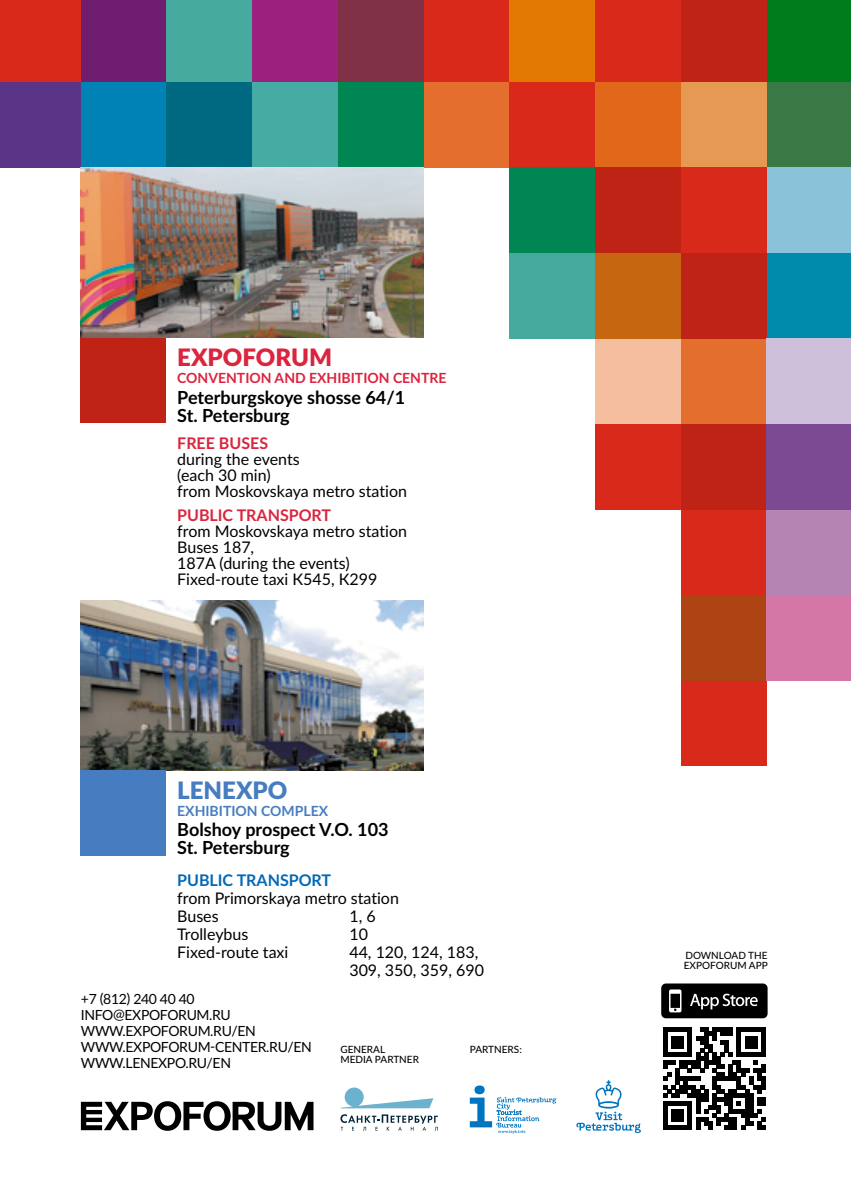
<style>
.page{position:relative;width:851px;height:1191px;background:#fff}
.page>*{position:absolute;margin:0;border:0;box-sizing:border-box;transform-origin:0 0}
.t1{font:900 24px "Lato";color:#db243e}
.t2{font:900 24px "Lato";color:#467dc0}
.t3{font:700 18px/18px "Lato";color:#000}
.t4{font:16px/16px "Lato";color:#000}
.t5{font:700 16px "Lato";color:#db243e}
.t6{font:700 16px "Lato";color:#0269b5}
.t7{font:14px/16px "Lato";letter-spacing:-.025em;color:#000}
.t8{font:700 14px "Lato";color:#db243e}
.t9{font:700 14px "Lato";color:#467dc0}
.t10{font:500 10px/10px "Lato";color:#000}
</style>
<div class="page">
<div style="left:766px;top:253px;width:84px;height:85px;background:#008aab"></div>
<div style="left:595px;top:424px;width:86px;height:85px;background:#d8291a"></div>
<div style="left:595px;top:338px;width:86px;height:86px;background:#f5be9f"></div>
<div style="left:595px;top:253px;width:86px;height:85px;background:#c76611"></div>
<div style="left:681px;top:680px;width:85px;height:85px;background:#d8291a"></div>
<div style="left:681px;top:595px;width:85px;height:85px;background:#ae4414"></div>
<div style="left:681px;top:509px;width:85px;height:86px;background:#d8291a"></div>
<div style="left:681px;top:424px;width:85px;height:85px;background:#be2315"></div>
<div style="left:681px;top:338px;width:85px;height:86px;background:#e36e2d"></div>
<div style="left:681px;top:253px;width:85px;height:85px;background:#be2315"></div>
<div style="left:766px;top:595px;width:84px;height:85px;background:#d477a6"></div>
<div style="left:766px;top:509px;width:84px;height:86px;background:#b684b2"></div>
<div style="left:766px;top:424px;width:84px;height:85px;background:#7c4a93"></div>
<div style="left:766px;top:338px;width:84px;height:86px;background:#cec0db"></div>
<div style="left:423px;top:0;width:86px;height:82px;background:#d8291a"></div>
<div style="left:338px;top:0;width:85px;height:82px;background:#813146"></div>
<div style="left:252px;top:0;width:86px;height:82px;background:#9c217e"></div>
<div style="left:166px;top:0;width:86px;height:82px;background:#46ab9e"></div>
<div style="left:80px;top:0;width:86px;height:82px;background:#701c6f"></div>
<div style="left:0;top:0;width:80px;height:82px;background:#d8291a"></div>
<div style="left:423px;top:82px;width:86px;height:86px;background:#e36e2d"></div>
<div style="left:338px;top:82px;width:85px;height:86px;background:#008653"></div>
<div style="left:252px;top:82px;width:86px;height:86px;background:#46aca3"></div>
<div style="left:166px;top:82px;width:86px;height:86px;background:#006982"></div>
<div style="left:80px;top:82px;width:86px;height:86px;background:#0083b4"></div>
<div style="left:0;top:82px;width:80px;height:86px;background:#5a3487"></div>
<div style="left:766px;top:0;width:84px;height:82px;background:#007c1d"></div>
<div style="left:681px;top:0;width:85px;height:82px;background:#be2315"></div>
<div style="left:595px;top:0;width:86px;height:82px;background:#d8291a"></div>
<div style="left:509px;top:0;width:86px;height:82px;background:#e37802"></div>
<div style="left:766px;top:82px;width:84px;height:86px;background:#387945"></div>
<div style="left:681px;top:82px;width:85px;height:86px;background:#e69953"></div>
<div style="left:595px;top:82px;width:86px;height:86px;background:#e1681a"></div>
<div style="left:509px;top:82px;width:86px;height:86px;background:#d8291a"></div>
<div style="left:766px;top:168px;width:84px;height:85px;background:#8ac3d9"></div>
<div style="left:681px;top:168px;width:85px;height:85px;background:#d8291a"></div>
<div style="left:595px;top:168px;width:86px;height:85px;background:#be2315"></div>
<div style="left:509px;top:168px;width:86px;height:85px;background:#008653"></div>
<div style="left:509px;top:253px;width:86px;height:85px;background:#46ab9e"></div>
<svg style="left:663px;top:1027px;width:102px;height:102px"></svg>
<div style="left:661px;top:983px;width:106px;height:35px;background:#000;border-radius:5px"></div>
<svg style="left:669px;top:989px;width:12px;height:23px"></svg>
<svg style="left:690px;top:993px;width:67px;height:16px"></svg>
<svg style="left:81px;top:1101px;width:232px;height:29px"></svg>
<div style="left:80px;top:338px;width:85px;height:85px;background:#be2315"></div>
<img style="left:80px;top:168px;width:343px;height:170px">
<img style="left:80px;top:600px;width:343px;height:170px">
<div style="left:80px;top:770px;width:85px;height:85px;background:#467dc0"></div>
<svg style="left:470px;top:1085px;width:86px;height:48px"></svg>
<svg style="left:576px;top:1080px;width:64px;height:53px"></svg>
<svg style="left:340px;top:1087px;width:93px;height:21px"></svg>
<svg style="left:340px;top:1114px;width:98px;height:16px"></svg>
<h1 class="t1" style="left:177px;top:339px;width:156px">EXPOFORUM</h1>
<p class="t8" style="left:177px;top:367px;width:271px">CONVENTION AND EXHIBITION CENTRE</p>
<p class="t3" style="left:177px;top:387px;width:229px">Peterburgskoye shosse 64/1<br>St. Petersburg</p>
<p class="t5" style="left:177px;top:431px;width:92px">FREE BUSES</p>
<p class="t4" style="left:177px;top:450px;width:231px">during the events<br>(each 30 min)<br>from Moskovskaya metro station</p>
<p class="t5" style="left:177px;top:503px;width:155px">PUBLIC TRANSPORT</p>
<p class="t4" style="left:177px;top:522px;width:231px">from Moskovskaya metro station<br>Buses 187,<br>187A (during the events)<br>Fixed-route taxi К545, К299</p>
<h1 class="t2" style="left:177px;top:772px;width:112px">LENEXPO</h1>
<p class="t9" style="left:177px;top:800px;width:152px">EXHIBITION COMPLEX</p>
<p class="t3" style="left:177px;top:820px;width:213px">Bolshoy prospect V.O. 103<br>St. Petersburg</p>
<p class="t6" style="left:177px;top:868px;width:155px">PUBLIC TRANSPORT</p>
<p class="t4" style="left:177px;top:888px;width:223px;line-height:18px">from Primorskaya metro station<br>Buses</p>
<p class="t4" style="left:349px;top:907px;width:28px">1, 6</p>
<p class="t4" style="left:177px;top:925px;width:73px">Trolleybus</p>
<p class="t4" style="left:349px;top:925px;width:20px">10</p>
<p class="t4" style="left:177px;top:943px;width:113px">Fixed-route taxi</p>
<p class="t4" style="left:349px;top:942px;width:136px;line-height:18px">44, 120, 124, 183,<br>309, 350, 359, 690</p>
<p class="t10" style="left:683px;top:949px;width:85px">DOWNLOAD THE<br>EXPOFORUM APP</p>
<p class="t7" style="left:81px;top:990px;width:232px">+7 (812) 240 40 40<br>INFO@EXPOFORUM.RU<br>WWW.EXPOFORUM.RU/EN<br>WWW.EXPOFORUM-CENTER.RU/EN<br>WWW.LENEXPO.RU/EN</p>
<p class="t10" style="left:340px;top:1044px;width:80px">GENERAL<br>MEDIA PARTNER</p>
<p class="t10" style="left:470px;top:1044px;width:53px">PARTNERS:</p>
</div>
